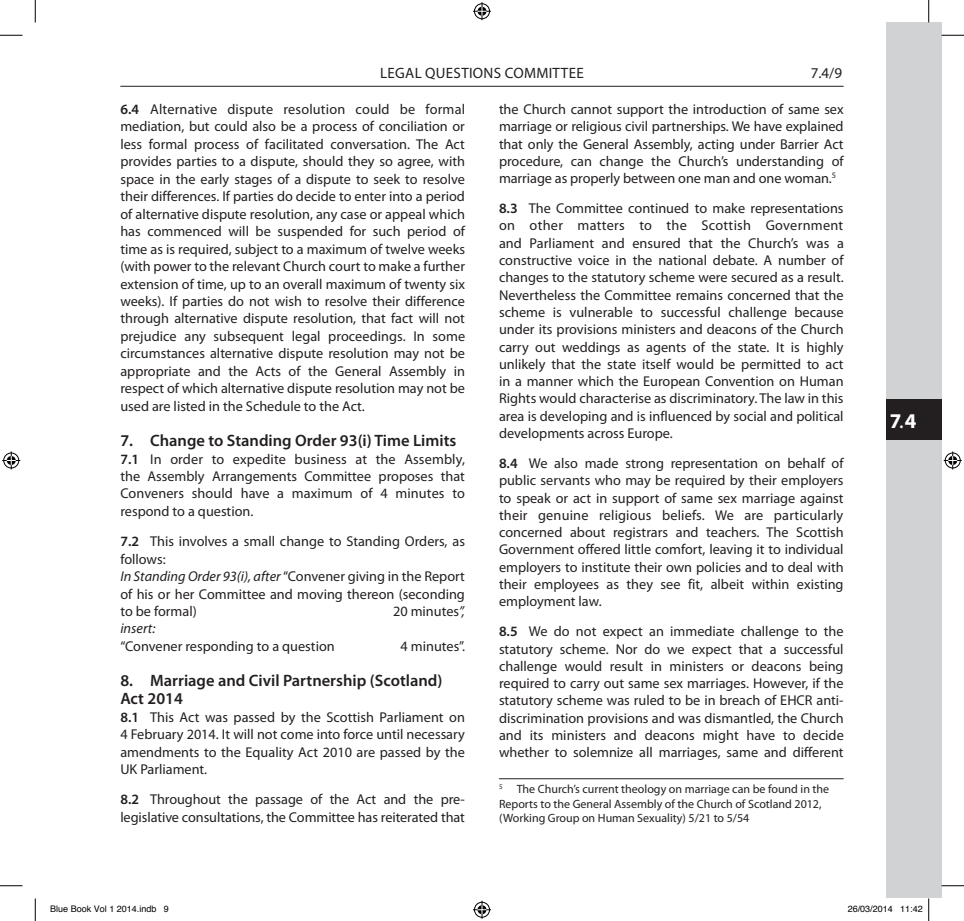
<style>
.page{position:relative;width:964px;height:921px;background:#fff}
.page>*{position:absolute;margin:0;border:0;box-sizing:border-box;transform-origin:0 0}
.t1{font:700 21px "Myriad Pro";color:#fff}
.t2{font:600 16.5px/18.1px "Myriad Pro";color:#231f20}
.t3{font:15px "Myriad Pro";letter-spacing:.02em;color:#231f20}
.t4{font:14.25px/17.2px "Myriad Pro";color:#231f20;text-align:justify}
.t5{font:italic 14.25px "Myriad Pro";color:#231f20}
.t6{font:12px/14.4px "Myriad Pro";color:#231f20}
.t7{font:9px "Helvetica";color:#000}
.s1{font-weight:600}
.s2{font-style:italic}
.s3{font-size:15px}
</style>
<div class="page">
<hr style="left:120px;top:86px;width:723px;height:1px;background:#231f20">
<div style="left:886px;top:22px;width:55px;height:876px;background:#d1d2d4"></div>
<div style="left:886px;top:400px;width:55px;height:40px;background:#231f20"></div>
<hr style="left:499px;top:778px;width:344px;height:1px;background:#231f20">
<svg style="left:0;top:35px;width:22px;height:1px"></svg>
<svg style="left:941px;top:35px;width:22px;height:1px"></svg>
<svg style="left:0;top:885px;width:22px;height:1px"></svg>
<svg style="left:941px;top:885px;width:22px;height:1px"></svg>
<svg style="left:35px;top:0;width:1px;height:22px"></svg>
<svg style="left:35px;top:898px;width:1px;height:23px"></svg>
<svg style="left:928px;top:0;width:1px;height:22px"></svg>
<svg style="left:473px;top:2px;width:18px;height:18px"></svg>
<svg style="left:473px;top:901px;width:18px;height:18px"></svg>
<svg style="left:2px;top:451px;width:18px;height:18px"></svg>
<svg style="left:943px;top:451px;width:18px;height:18px"></svg>
<svg style="left:928px;top:898px;width:1px;height:23px"></svg>
<p class="t3" style="left:380px;top:63px;width:205px">LEGAL QUESTIONS COMMITTEE</p>
<p class="t3" style="left:810px;top:63px;width:33px">7.4/9</p>
<p class="t4" style="left:120px;top:100px;width:346px"><span class="s1">6.4</span> Alternative dispute resolution could be formal mediation, but could also be a process of conciliation or less formal process of facilitated conversation. The Act provides parties to a dispute, should they so agree, with space in the early stages of a dispute to seek to resolve their differences. If parties do decide to enter into a period of alternative dispute resolution, any case or appeal which has commenced will be suspended for such period of time as is required, subject to a maximum of twelve weeks (with power to the relevant Church court to make a further extension of time, up to an overall maximum of twenty six weeks). If parties do not wish to resolve their difference through alternative dispute resolution, that fact will not prejudice any subsequent legal proceedings. In some circumstances alternative dispute resolution may not be appropriate and the Acts of the General Assembly in respect of which alternative dispute resolution may not be used are listed in the Schedule to the Act.</p>
<p class="t2" style="left:120px;top:431px;width:337px">7. Change to Standing Order 93(i) Time Limits</p>
<p class="t4" style="left:120px;top:450px;width:346px"><span class="s1">7.1</span> In order to expedite business at the Assembly, the Assembly Arrangements Committee proposes that Conveners should have a maximum of 4 minutes to respond to a question.</p>
<p class="t4" style="left:120px;top:532px;width:346px;text-align:left"><span class="s1">7.2</span> This involves a small change to Standing Orders, as follows:<br><span class="s2">In Standing Order 93(i), after</span> “Convener giving in the Report of his or her Committee and moving thereon (seconding to be formal)</p>
<p class="t4" style="left:393px;top:602px;width:73px">20 minutes<span class="s2">”,</span></p>
<p class="t5" style="left:120px;top:620px;width:37px">insert:</p>
<p class="t4" style="left:120px;top:637px;width:216px">“Convener responding to a question</p>
<p class="t4" style="left:400px;top:637px;width:66px">4 minutes”.</p>
<p class="t2" style="left:120px;top:671px;width:323px">8. Marriage and Civil Partnership (Scotland)<br>Act 2014</p>
<p class="t4" style="left:120px;top:708px;width:346px"><span class="s1">8.1</span> This Act was passed by the Scottish Parliament on 4 February 2014. It will not come into force until necessary amendments to the Equality Act 2010 are passed by the UK Parliament.</p>
<p class="t4" style="left:120px;top:791px;width:346px"><span class="s1">8.2</span> Throughout the passage of the Act and the pre&shy;legislative consultations, the Committee has reiterated that</p>
<p class="t4" style="left:499px;top:100px;width:346px">the Church cannot support the introduction of same sex marriage or religious civil partnerships. We have explained that only the General Assembly, acting under Barrier Act procedure, can change the Church’s understanding of marriage as properly between one man and one woman.<sup>5</sup></p>
<p class="t4" style="left:499px;top:200px;width:346px"><span class="s1">8.3</span> The Committee continued to make representations on other matters to the Scottish Government and Parliament and ensured that the Church’s was a constructive voice in the national debate. A number of changes to the statutory scheme were secured as a result.<br>Nevertheless the Committee remains concerned that the scheme is vulnerable to successful challenge because under its provisions ministers and deacons of the Church carry out weddings as agents of the state. It is highly unlikely that the state itself would be permitted to act in a manner which the European Convention on Human Rights would characterise as discriminatory. The law in this area is developing and is influenced by social and political developments across Europe.</p>
<p class="t4" style="left:499px;top:454px;width:346px"><span class="s1">8.4</span> We also made strong representation on behalf of public servants who may be required by their employers to speak or act in support of same sex marriage against their genuine religious beliefs. We are particularly concerned about registrars and teachers. The Scottish Government offered little comfort, leaving it to individual employers to institute their own policies and to deal with their employees as they see fit, albeit within existing employment law.</p>
<p class="t4" style="left:499px;top:623px;width:346px"><span class="s1">8.5</span> We do not expect an immediate challenge to the statutory scheme. Nor do we expect that a successful challenge would result in ministers or deacons being required to carry out same sex marriages. However, if the statutory scheme was ruled to be in breach of EHCR anti&shy;discrimination provisions and was dismantled, the Church and its ministers and deacons might have to decide whether to solemnize all marriages, same and different</p>
<p class="t6" style="left:499px;top:782px;width:332px"><sup>5</sup> The Church’s current theology on marriage can be found in the<br>Reports to the General Assembly of the Church of Scotland 2012, (Working Group on Human Sexuality) 5/21 to 5/54</p>
<h1 class="t1" style="left:889px;top:407px;width:28px">7<span class="s3">.</span>4</h1>
<p class="t7" style="left:50px;top:902px;width:120px">Blue Book Vol 1 2014.indb 9</p>
<p class="t7" style="left:847px;top:902px;width:77px">26/03/2014 11:42</p>
</div>
